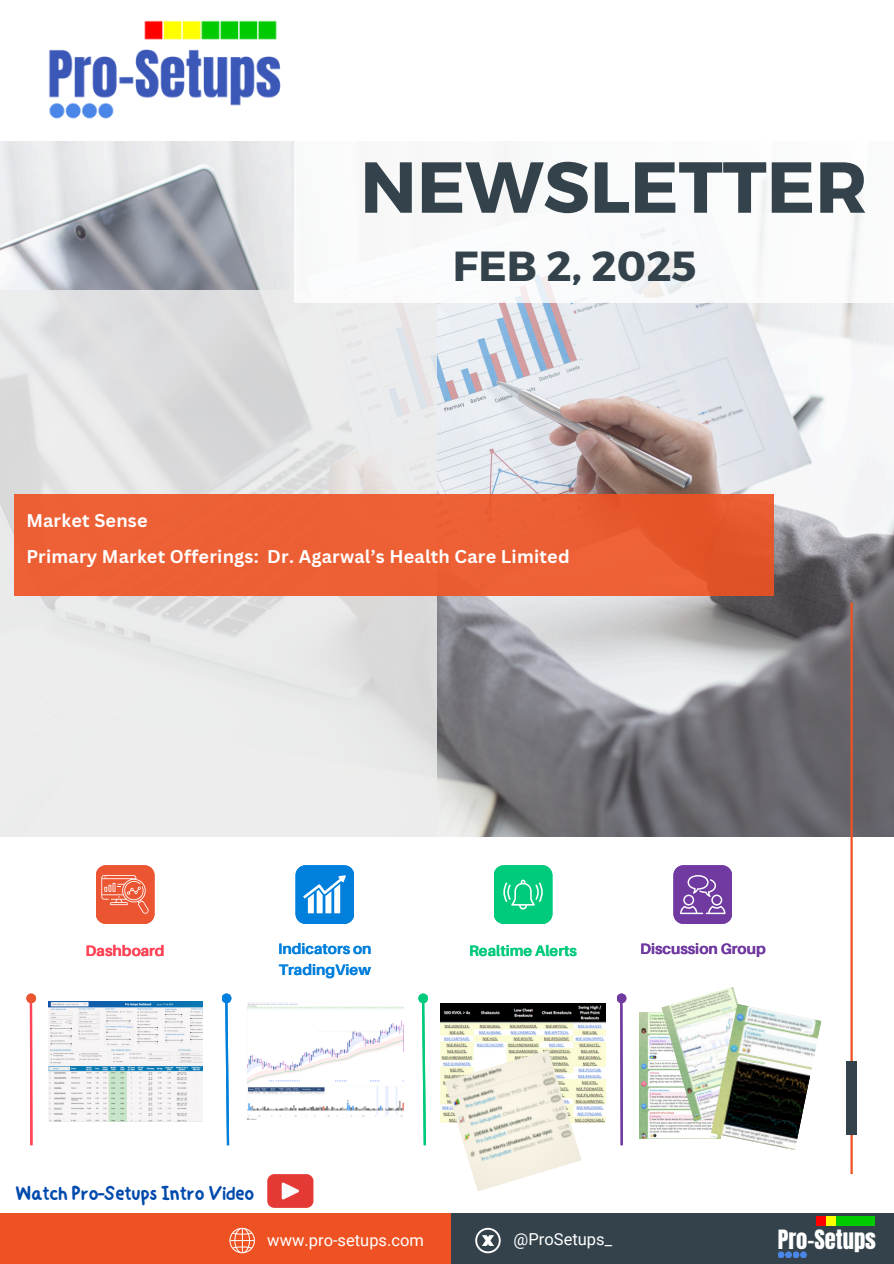
<style>
.page{position:relative;width:894px;height:1264px;background:#fff}
.page>*{position:absolute;margin:0;border:0;box-sizing:border-box;transform-origin:0 0}
.t1{font:700 72px "Montserrat";color:#34434b}
.t2{font:700 42px "Montserrat";color:#34434b}
.t3{font:22.65px "Anton";color:#fff}
.t4{font:21px "happy";letter-spacing:-.07em;color:#004aad}
.t5{font:700 18px "Canva Sans";letter-spacing:.01em;color:#fff}
.t6{font:16.5px "Roboto";color:#fff}
.t7{font:700 15px/20.9px "Aileron";color:#017fdd}
.t8{font:700 15px "Aileron";color:#713aa1}
.t9{font:700 15px "Aileron";color:#00ca7b}
.t10{font:700 15px "Aileron";color:#ff4557}
</style>
<div class="page">
<img style="left:0;top:141px;width:893px;height:695px">
<svg style="left:0;top:289px;width:436px;height:547px;background:#e5e5e6"></svg>
<div style="left:293px;top:141px;width:600px;height:162px;background:#fff"></div>
<div style="left:0;top:1213px;width:462px;height:50px;background:#ef5222"></div>
<div style="left:450px;top:1213px;width:443px;height:50px;background:#34434b"></div>
<hr style="left:850px;top:602px;width:2px;height:572px;background:#ef5222">
<div style="left:846px;top:1061px;width:10px;height:73px;background:#34434b"></div>
<img style="left:49px;top:20px;width:232px;height:99px">
<div style="left:777px;top:1251px;width:7px;height:7px;background:#4a86e8;border-radius:50%"></div>
<svg style="left:784px;top:1251px;width:7px;height:7px"></svg>
<div style="left:792px;top:1251px;width:7px;height:7px;background:#4a86e8;border-radius:50%"></div>
<div style="left:816px;top:1216px;width:9px;height:9px;background:#f00"></div>
<div style="left:826px;top:1216px;width:9px;height:9px;background:#ff0"></div>
<div style="left:836px;top:1216px;width:9px;height:9px;background:#00ca00"></div>
<svg style="left:799px;top:1251px;width:7px;height:7px"></svg>
<div style="left:845px;top:1216px;width:10px;height:9px;background:#00ca00"></div>
<div style="left:855px;top:1216px;width:9px;height:9px;background:#00ca00"></div>
<div style="left:865px;top:1216px;width:9px;height:9px;background:#00ca00"></div>
<svg style="left:475px;top:1227px;width:25px;height:26px"></svg>
<svg style="left:229px;top:1227px;width:26px;height:26px"></svg>
<div style="left:14px;top:494px;width:759px;height:102px;background:linear-gradient(to right,#ef6338,#e75a2f)"></div>
<hr style="left:30px;top:995px;width:2px;height:150px;background:#ff4557">
<div style="left:26px;top:993px;width:10px;height:10px;background:#ec5531;border-radius:50%"></div>
<img style="left:48px;top:1001px;width:154px;height:120px">
<img style="left:247px;top:1002px;width:156px;height:118px">
<img style="left:440px;top:1003px;width:165px;height:119px">
<img style="left:444px;top:1050px;width:137px;height:141px">
<img style="left:639px;top:1012px;width:71px;height:126px">
<img style="left:661px;top:987px;width:77px;height:135px">
<img style="left:710px;top:1003px;width:111px;height:147px">
<div style="left:96px;top:865px;width:58px;height:58px;background:#ec5531;border-radius:10px"></div>
<div style="left:295px;top:865px;width:59px;height:58px;background:#017fdd;border-radius:10px"></div>
<div style="left:493px;top:865px;width:59px;height:58px;background:#00ca7b;border-radius:10px"></div>
<div style="left:673px;top:865px;width:59px;height:58px;background:#713aa1;border-radius:10px"></div>
<svg style="left:101px;top:875px;width:47px;height:38px"></svg>
<svg style="left:224px;top:993px;width:6px;height:153px"></svg>
<svg style="left:420px;top:1002px;width:7px;height:144px"></svg>
<hr style="left:620px;top:995px;width:2px;height:150px;background:#713aa1">
<div style="left:222px;top:993px;width:9px;height:10px;background:#017fdd;border-radius:50%"></div>
<div style="left:418px;top:993px;width:10px;height:10px;background:#00ca7b;border-radius:50%"></div>
<div style="left:616px;top:993px;width:10px;height:10px;background:#713aa1;border-radius:50%"></div>
<svg style="left:503px;top:879px;width:39px;height:30px"></svg>
<svg style="left:680px;top:875px;width:44px;height:39px"></svg>
<svg style="left:303px;top:875px;width:43px;height:38px"></svg>
<svg style="left:267px;top:1174px;width:46px;height:33px;background:#e85451"></svg>
<p class="t1" style="left:360px;top:140px;width:508px">NEWSLETTER</p>
<p class="t2" style="left:453px;top:238px;width:245px">FEB 2, 2025</p>
<p class="t5" style="left:26px;top:507px;width:123px">Market Sense</p>
<p class="t5" style="left:26px;top:543px;width:234px">Primary Market Offerings:</p>
<p class="t5" style="left:267px;top:543px;width:304px">Dr. Agarwal’s Health Care Limited</p>
<h1 class="t10" style="left:86px;top:941px;width:81px">Dashboard</h1>
<h2 class="t7" style="left:278px;top:938px;width:95px">Indicators on<br>TradingView</h2>
<h4 class="t9" style="left:469px;top:941px;width:109px">Realtime Alerts</h4>
<p class="t8" style="left:640px;top:939px;width:127px">Discussion Group</p>
<p class="t4" style="left:14px;top:1172px;width:242px">Watch Pro-Setups Intro Video</p>
<p class="t6" style="left:267px;top:1230px;width:158px">www.pro-setups.com</p>
<p class="t6" style="left:513px;top:1229px;width:100px">@ProSetups_</p>
<p class="t3" style="left:777px;top:1223px;width:100px">Pro-Setups</p>
</div>
